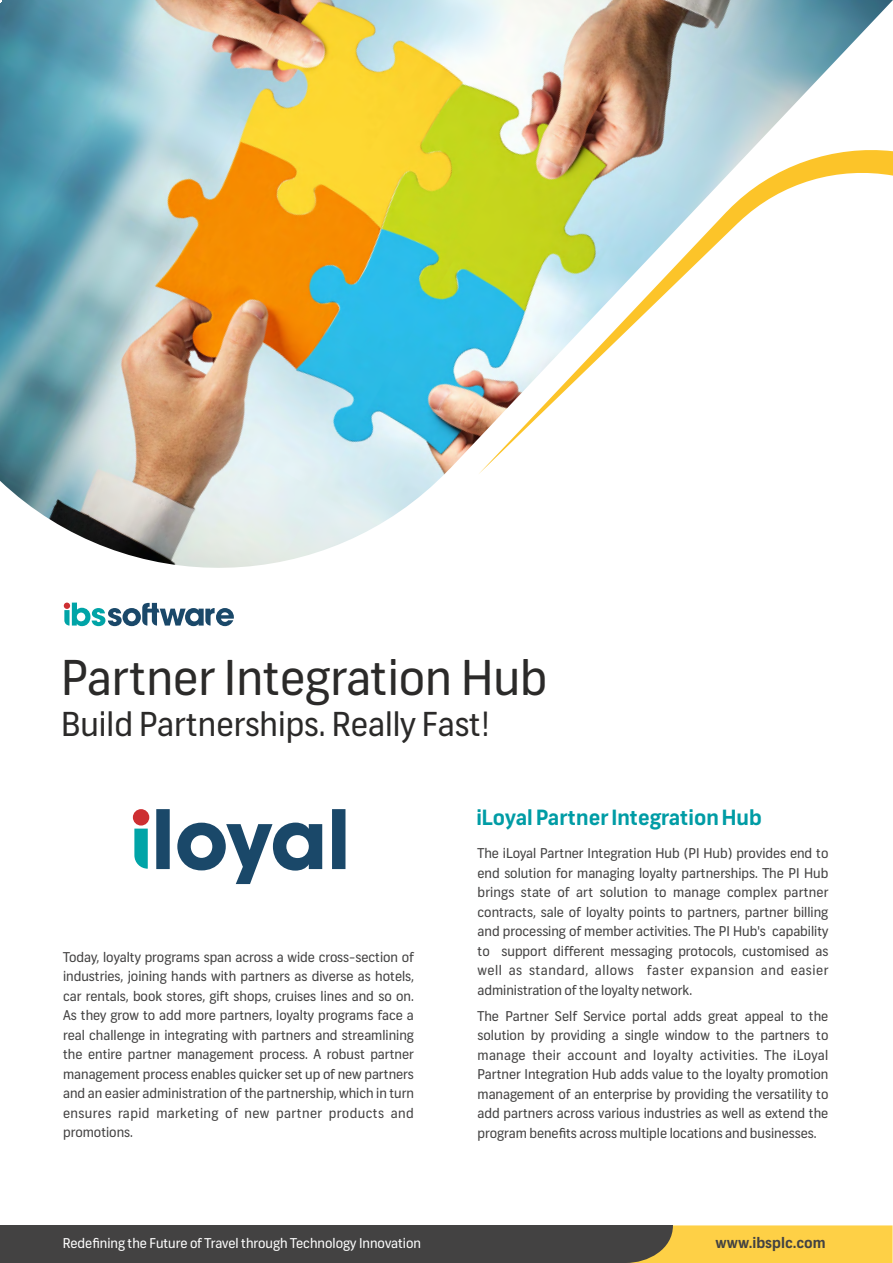
<style>
.page{position:relative;width:893px;height:1263px;background:#fff}
.page>*{position:absolute;margin:0;border:0;box-sizing:border-box;transform-origin:0 0}
.t1{font:48px "Frank";color:#2b2a29}
.t2{font:33px "Frank";color:#2b2a29}
.t3{font:700 21px "Frank";color:#009ca5}
.t4{font:700 14.7px "Frank";color:#434242}
.t5{font:13.5px/19.5px "Frank";color:#434242;text-align:justify}
.t6{font:13.5px "Frank";color:#fefefe}
</style>
<div class="page">
<div style="left:0;top:1225px;width:673px;height:38px;background:#434242"></div>
<svg style="left:628px;top:1225px;width:265px;height:38px"></svg>
<img style="left:0;top:0;width:893px;height:568px">
<svg style="left:64px;top:603px;width:170px;height:23px"></svg>
<svg style="left:478px;top:145px;width:415px;height:329px"></svg>
<svg style="left:156px;top:809px;width:189px;height:75px"></svg>
<svg style="left:134px;top:828px;width:14px;height:41px"></svg>
<div style="left:133px;top:809px;width:16px;height:16px;background:#cd2f32;border-radius:8px"></div>
<h1 class="t1" style="left:61px;top:659px;width:488px">Partner Integration Hub</h1>
<h2 class="t2" style="left:61px;top:711px;width:430px">Build Partnerships. Really Fast!</h2>
<p class="t5" style="left:63px;top:948px;width:352px">Today, loyalty programs span across a wide cross-section of industries, joining hands with partners as diverse as hotels, car rentals, book stores, gift shops, cruises lines and so on.<br>As they grow to add more partners, loyalty programs face a real challenge in integrating with partners and streamlining the entire partner management process. A robust partner management process enables quicker set up of new partners and an easier administration of the partnership, which in turn ensures rapid marketing of new partner products and promotions.</p>
<h3 class="t3" style="left:476px;top:809px;width:287px">iLoyal Partner Integration Hub</h3>
<p class="t5" style="left:477px;top:845px;width:352px">The iLoyal Partner Integration Hub (PI Hub) provides end to end solution for managing loyalty partnerships. The PI Hub brings state of art solution to manage complex partner contracts, sale of loyalty points to partners, partner billing and processing of member activities. The PI Hub's capability to support different messaging protocols, customised as well as standard, allows faster expansion and easier administration of the loyalty network.</p>
<p class="t5" style="left:478px;top:1007px;width:352px">The Partner Self Service portal adds great appeal to the solution by providing a single window to the partners to manage their account and loyalty activities. The iLoyal Partner Integration Hub adds value to the loyalty promotion management of an enterprise by providing the versatility to add partners across various industries as well as extend the program benefits across multiple locations and businesses.</p>
<p class="t6" style="left:63px;top:1237px;width:360px">Redefining the Future of Travel through Technology Innovation</p>
<p class="t4" style="left:715px;top:1237px;width:112px">www.ibsplc.com</p>
</div>
